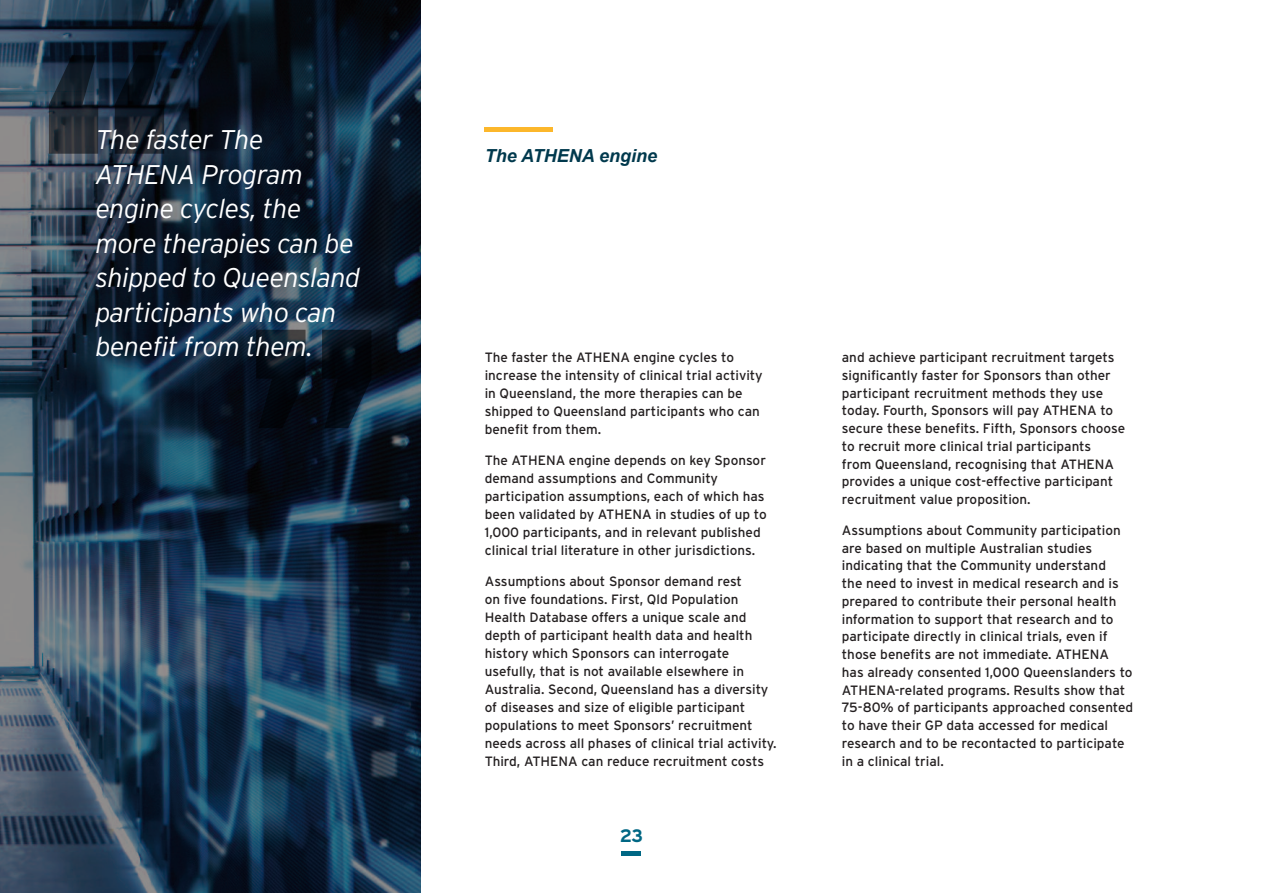
<style>
.page{position:relative;width:1263px;height:893px;background:#fff}
.page>*{position:absolute;margin:0;border:0;box-sizing:border-box;transform-origin:0 0}
.t1{font:italic 300 27px/34.5px "Interstate";letter-spacing:-.02em;color:#fff}
.t2{font:italic 700 18px "Arial";color:#00394d}
.t3{font:700 18px "Interstate";color:#006784}
.t4{font:13.5px/17.7px "Interstate";color:#231f20}
</style>
<div class="page">
<svg style="left:0;top:0;width:421px;height:892px;background:#203448"></svg>
<svg style="left:322px;top:330px;width:49px;height:98px;background:#0a151f"></svg>
<svg style="left:256px;top:330px;width:50px;height:98px;background:#09121c"></svg>
<svg style="left:49px;top:55px;width:49px;height:99px;background:#212b36"></svg>
<svg style="left:115px;top:55px;width:49px;height:99px;background:#111a25"></svg>
<hr style="left:485px;top:128px;width:68px;height:4px;background:#fcb72b">
<hr style="left:622px;top:851px;width:19px;height:4px;background:#006784">
<h1 class="t1" style="left:96px;top:123px;width:266px">The faster The<br>ATHENA Program engine cycles, the more therapies can be shipped to Queensland participants who can benefit from them.</h1>
<h2 class="t2" style="left:485px;top:146px;width:174px">The ATHENA engine</h2>
<p class="t4" style="left:485px;top:348px;width:279px">The faster the ATHENA engine cycles to increase the intensity of clinical trial activity in Queensland, the more therapies can be shipped to Queensland participants who can benefit from them.</p>
<p class="t4" style="left:485px;top:451px;width:284px">The ATHENA engine depends on key Sponsor demand assumptions and Community participation assumptions, each of which has been validated by ATHENA in studies of up to 1,000 participants, and in relevant published clinical trial literature in other jurisdictions.</p>
<p class="t4" style="left:485px;top:572px;width:294px">Assumptions about Sponsor demand rest<br>on five foundations. First, Qld Population Health Database offers a unique scale and depth of participant health data and health history which Sponsors can interrogate usefully, that is not available elsewhere in Australia. Second, Queensland has a diversity of diseases and size of eligible participant populations to meet Sponsors’ recruitment needs across all phases of clinical trial activity.<br>Third, ATHENA can reduce recruitment costs</p>
<h2 class="t3" style="left:620px;top:825px;width:25px">23</h2>
<p class="t4" style="left:842px;top:348px;width:285px">and achieve participant recruitment targets significantly faster for Sponsors than other participant recruitment methods they use today. Fourth, Sponsors will pay ATHENA to secure these benefits. Fifth, Sponsors choose to recruit more clinical trial participants<br>from Queensland, recognising that ATHENA provides a unique cost-effective participant recruitment value proposition.</p>
<p class="t4" style="left:842px;top:521px;width:293px">Assumptions about Community participation are based on multiple Australian studies indicating that the Community understand<br>the need to invest in medical research and is prepared to contribute their personal health information to support that research and to participate directly in clinical trials, even if those benefits are not immediate. ATHENA has already consented 1,000 Queenslanders to ATHENA-related programs. Results show that 75-80% of participants approached consented to have their GP data accessed for medical research and to be recontacted to participate in a clinical trial.</p>
</div>
